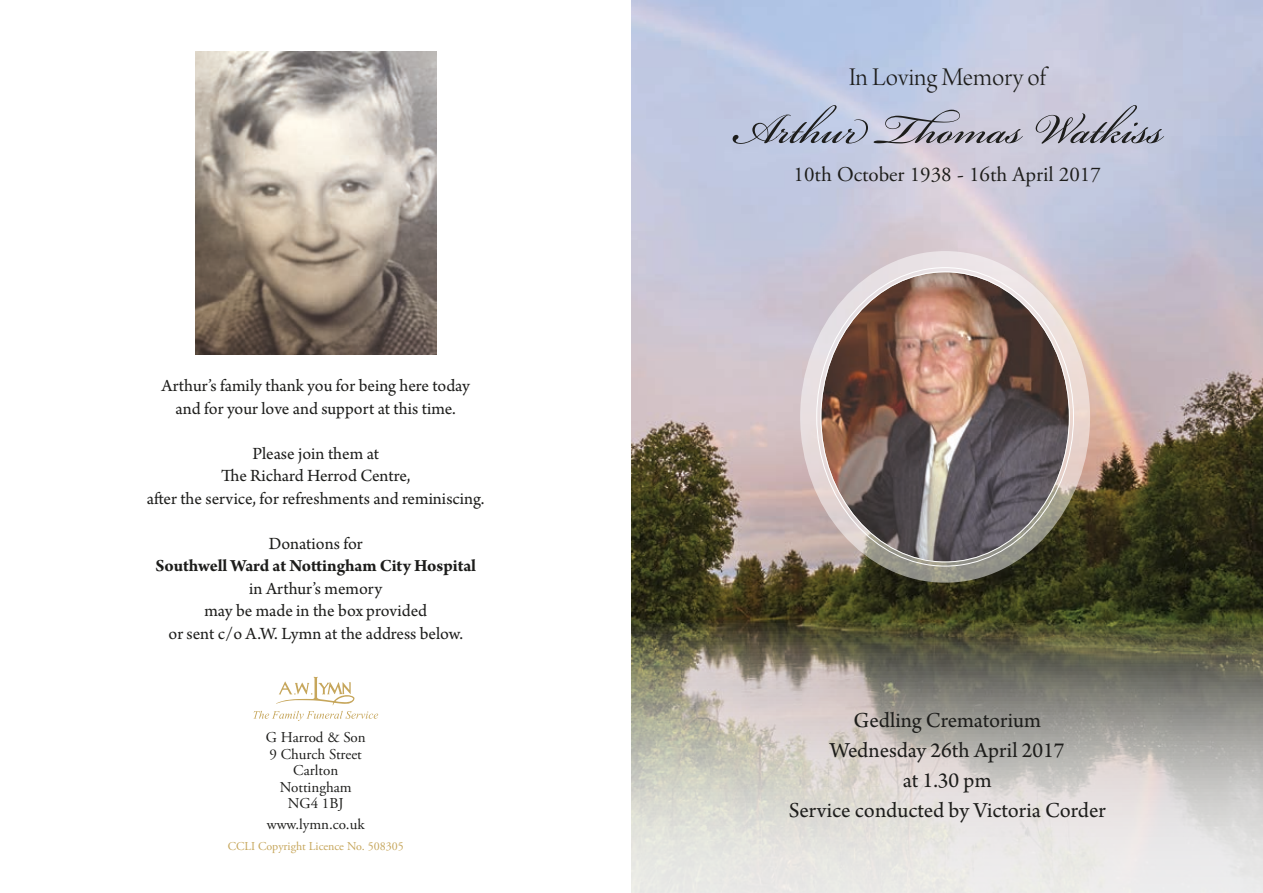
<style>
.page{position:relative;width:1263px;height:893px;background:#fff}
.page>*{position:absolute;margin:0;border:0;box-sizing:border-box;transform-origin:0 0}
.t1{font:66px "Bickham Script Pro";color:#1d1d1b}
.t2{font:27px "Arno Pro Light Display";color:#1d1d1b}
.t3{font:22.5px/30px "Arno Pro";color:#1d1d1b;text-align:center}
.t4{font:21px "Adobe Garamond Pro";color:#1d1d1b}
.t5{font:18px/22.5px "Arno Pro";color:#1d1d1b;text-align:center}
.t6{font:700 18px "Arno Pro";letter-spacing:-.005em;color:#1d1d1b}
.t7{font:15px/16.5px "Adobe Garamond Pro";color:#1d1d1b;text-align:center}
.t8{font:12px "Adobe Garamond Pro";color:#c6a65b}
</style>
<div class="page">
<img style="left:631px;top:0;width:632px;height:893px">
<svg style="left:800px;top:251px;width:290px;height:332px;background:#d6ccc9"></svg>
<img style="left:821px;top:272px;width:248px;height:290px">
<svg style="left:253px;top:677px;width:125px;height:44px"></svg>
<img style="left:195px;top:51px;width:241px;height:303px">
<p class="t5" style="left:162px;top:376px;width:310px">Arthur’s family thank you for being here today and for your love and support at this time.</p>
<p class="t5" style="left:147px;top:443px;width:339px">Please join them at<br>The Richard Herrod Centre,<br>after the service, for refreshments and reminiscing.</p>
<p class="t5" style="left:269px;top:533px;width:95px">Donations for</p>
<p class="t6" style="left:155px;top:555px;width:322px">Southwell Ward at Nottingham City Hospital</p>
<p class="t5" style="left:168px;top:578px;width:296px">in Arthur’s memory<br>may be made in the box provided<br>or sent c/o A.W. Lymn at the address below.</p>
<p class="t7" style="left:266px;top:730px;width:101px">G Harrod &amp; Son<br>9 Church Street<br>Carlton<br>Nottingham<br>NG4 1BJ</p>
<p class="t7" style="left:267px;top:816px;width:99px">www.lymn.co.uk</p>
<p class="t8" style="left:228px;top:839px;width:178px">CCLI Copyright Licence No. 508305</p>
<h2 class="t2" style="left:849px;top:62px;width:199px">In Loving Memory of</h2>
<h1 class="t1" style="left:731px;top:81px;width:436px">Arthur Thomas Watkiss</h1>
<p class="t4" style="left:794px;top:162px;width:309px">10th October 1938 - 16th April 2017</p>
<p class="t3" style="left:789px;top:706px;width:318px">Gedling Crematorium<br>Wednesday 26th April 2017<br>at 1.30 pm<br>Service conducted by Victoria Corder</p>
</div>
